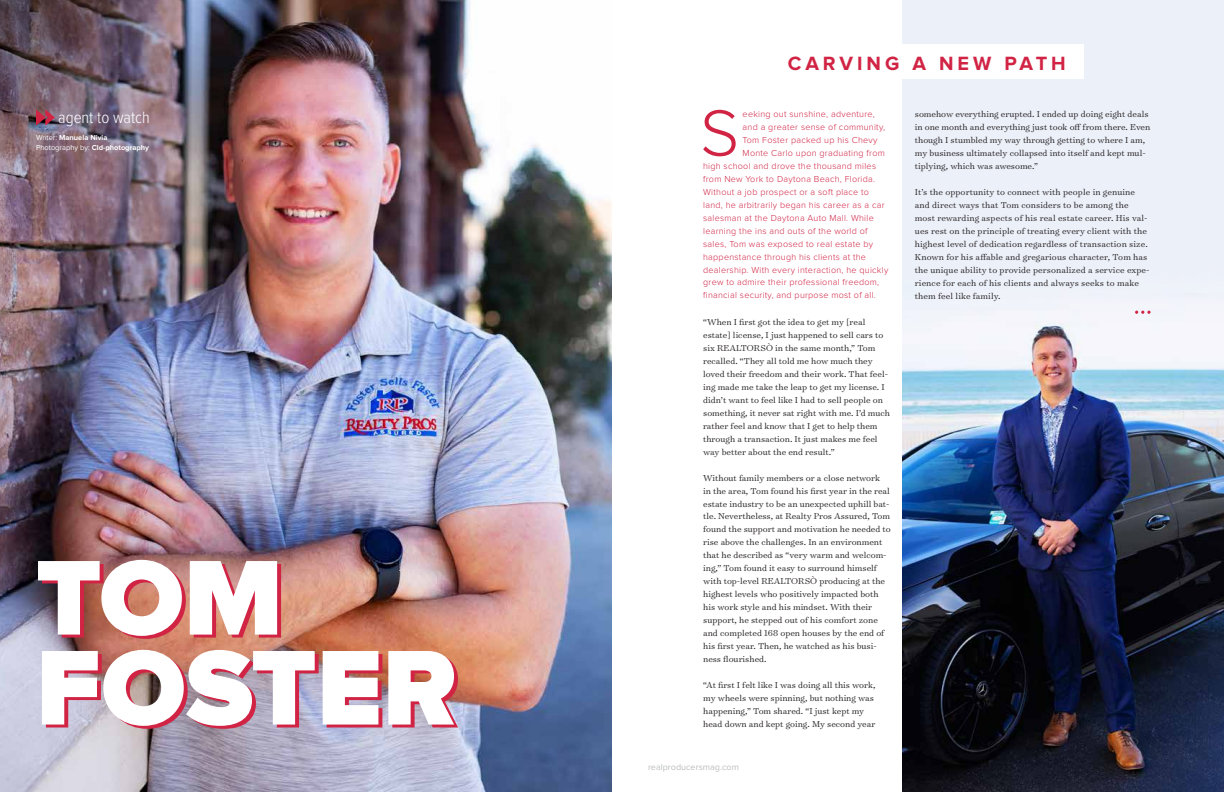
<style>
.page{position:relative;width:1224px;height:792px;background:#fff}
.page>*{position:absolute;margin:0;border:0;box-sizing:border-box;transform-origin:0 0}
.t1{font:900 110.2px/90px "Proxima Nova";color:#fff}
.t2{font:300 67.5px "Proxima Nova";color:#d12444}
.t3{font:700 19.9px "Proxima Nova";letter-spacing:.2em;color:#d12444}
.t4{font:300 17px "Proxima Nova Cond";color:#fff}
.t5{font:300 9.8px/13px "Surveyor Text";color:#231f20}
.t6{font:300 9px "Proxima Nova";letter-spacing:.03em;color:#d12444}
.t7{font:9px "Proxima Nova";color:#bcbec0}
.t8{font:700 7.5px/10px "Proxima Nova";color:#fff}
.s1{font-weight:400}
</style>
<div class="page">
<img style="left:0;top:0;width:612px;height:792px">
<img style="left:0;top:0;width:223px;height:241px">
<img style="left:903px;top:321px;width:321px;height:471px">
<div style="left:903px;top:0;width:321px;height:321px;background:#ecf0f9"></div>
<div style="left:746px;top:44px;width:338px;height:35px;background:#fff"></div>
<svg style="left:36px;top:109px;width:19px;height:17px"></svg>
<svg style="left:1135px;top:311px;width:16px;height:3px"></svg>
<h3 class="t4" style="left:58px;top:109px;width:93px">agent to watch</h3>
<p class="t8" style="left:36px;top:133px;width:115px"><span class="s1">Writer:</span> Manuela Nivia<br><span class="s1">Photography by:</span> Cld-photography</p>
<h1 class="t1" style="left:36px;top:558px;width:423px">TOM<br>FOSTER</h1>
<h3 class="t3" style="left:788px;top:54px;width:279px">CARVING A NEW PATH</h3>
<h2 class="t2" style="left:700px;top:102px;width:41px">S</h2>
<p class="t6" style="left:743px;top:109px;width:134px">eeking out sunshine, adventure,</p>
<p class="t6" style="left:743px;top:122px;width:144px">and a greater sense of community,</p>
<p class="t6" style="left:743px;top:135px;width:136px">Tom Foster packed up his Chevy</p>
<p class="t6" style="left:743px;top:148px;width:144px">Monte Carlo upon graduating from</p>
<p class="t6" style="left:703px;top:161px;width:174px">high school and drove the thousand miles</p>
<p class="t6" style="left:703px;top:174px;width:173px">from New York to Daytona Beach, Florida.</p>
<p class="t6" style="left:703px;top:187px;width:167px">Without a job prospect or a soft place to</p>
<p class="t6" style="left:703px;top:200px;width:183px">land, he arbitrarily began his career as a car</p>
<p class="t6" style="left:703px;top:213px;width:172px">salesman at the Daytona Auto Mall. While</p>
<p class="t6" style="left:703px;top:226px;width:166px">learning the ins and outs of the world of</p>
<p class="t6" style="left:703px;top:239px;width:171px">sales, Tom was exposed to real estate by</p>
<p class="t6" style="left:703px;top:252px;width:164px">happenstance through his clients at the</p>
<p class="t6" style="left:703px;top:265px;width:187px">dealership. With every interaction, he quickly</p>
<p class="t6" style="left:703px;top:278px;width:178px">grew to admire their professional freedom,</p>
<p class="t6" style="left:703px;top:291px;width:174px">financial security, and purpose most of all.</p>
<p class="t5" style="left:703px;top:315px;width:188px">“When I first got the idea to get my [real estate] license, I just happened to sell cars to six REALTORSÒ in the same month,” Tom recalled. “They all told me how much they loved their freedom and their work. That feel&shy;ing made me take the leap to get my license. I didn’t want to feel like I had to sell people on something, it never sat right with me. I’d much rather feel and know that I get to help them through a transaction. It just makes me feel way better about the end result.”</p>
<p class="t5" style="left:703px;top:471px;width:189px">Without family members or a close network<br>in the area, Tom found his first year in the real estate industry to be an unexpected uphill bat&shy;tle. Nevertheless, at Realty Pros Assured, Tom found the support and motivation he needed to rise above the challenges. In an environment that he described as “very warm and welcom&shy;ing,” Tom found it easy to surround himself with top-level REALTORSÒ producing at the highest levels who positively impacted both his work style and his mindset. With their support, he stepped out of his comfort zone and completed 168 open houses by the end of his first year. Then, he watched as his busi&shy;ness flourished.</p>
<p class="t5" style="left:703px;top:679px;width:174px">“At first I felt like I was doing all this work, my wheels were spinning, but nothing was happening,” Tom shared. “I just kept my head down and kept going. My second year</p>
<p class="t7" style="left:648px;top:762px;width:92px">realproducersmag.com</p>
<p class="t5" style="left:915px;top:107px;width:237px">somehow everything erupted. I ended up doing eight deals in one month and everything just took off from there. Even though I stumbled my way through getting to where I am, my business ultimately collapsed into itself and kept mul&shy;tiplying, which was awesome.”</p>
<p class="t5" style="left:915px;top:185px;width:236px">It’s the opportunity to connect with people in genuine and direct ways that Tom considers to be among the most rewarding aspects of his real estate career. His val&shy;ues rest on the principle of treating every client with the highest level of dedication regardless of transaction size.<br>Known for his affable and gregarious character, Tom has the unique ability to provide personalized a service expe&shy;rience for each of his clients and always seeks to make them feel like family.</p>
</div>
